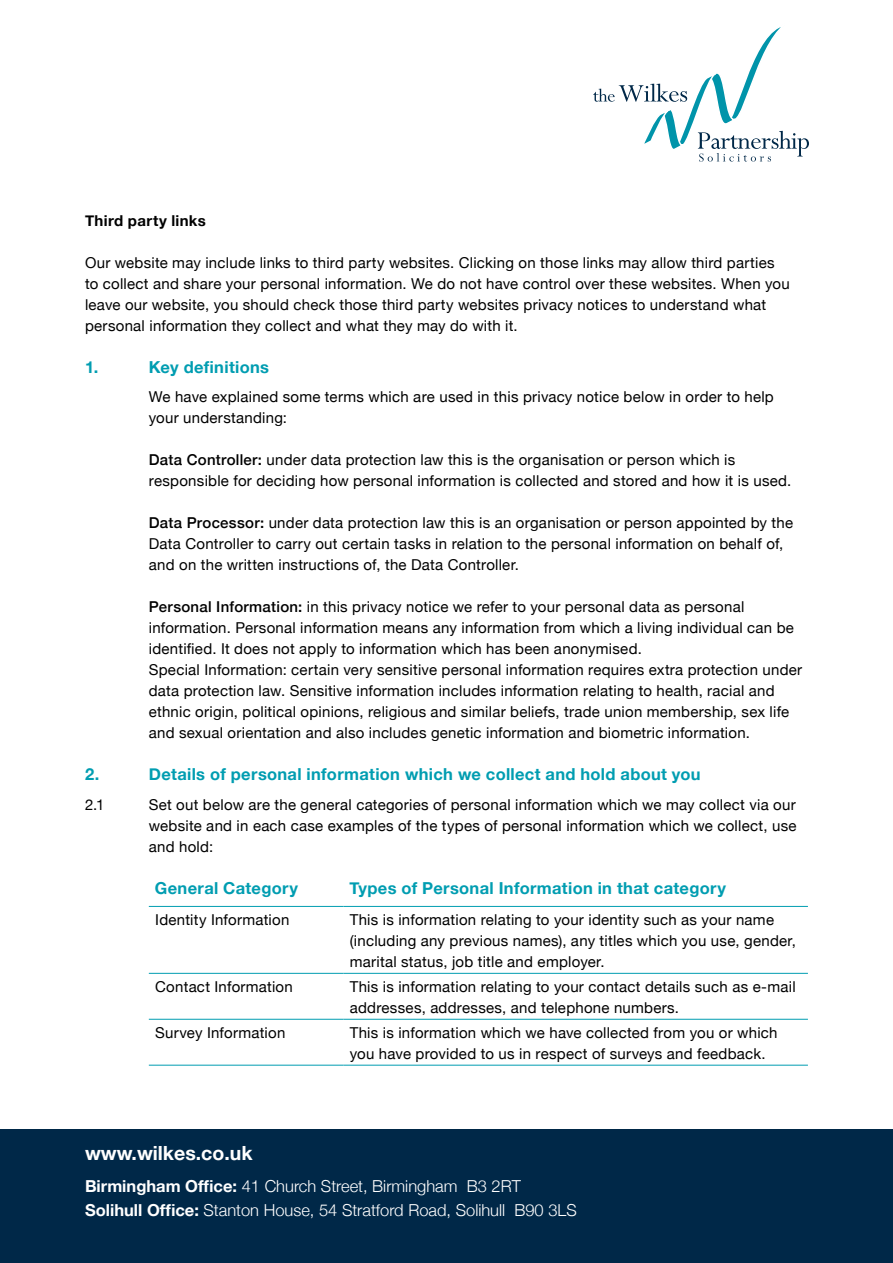
<style>
.page{position:relative;width:893px;height:1263px;background:#fff}
.page>*{position:absolute;margin:0;border:0;box-sizing:border-box;transform-origin:0 0}
.t1{font:700 19.5px "Helvetica Neue";color:#fff}
.t2{font:700 16.5px "Helvetica Neue";letter-spacing:.02em;color:#009db1}
.t3{font:300 16.5px/24px "Helvetica Neue";color:#fff}
.t4{font:15px/21px "Helvetica Neue";letter-spacing:.015em;color:#000}
.t5{font:700 15px "Helvetica Neue";letter-spacing:.025em;color:#000}
.s1{font-weight:500}
.s2{font-weight:700}
</style>
<div class="page">
<div style="left:0;top:1129px;width:893px;height:134px;background:#002848"></div>
<hr style="left:149px;top:906px;width:194px;height:1px;background:#009db1">
<hr style="left:343px;top:906px;width:465px;height:1px;background:#009db1">
<hr style="left:149px;top:973px;width:194px;height:1px;background:#009db1">
<hr style="left:343px;top:973px;width:465px;height:1px;background:#009db1">
<hr style="left:149px;top:1019px;width:194px;height:1px;background:#009db1">
<hr style="left:343px;top:1019px;width:465px;height:1px;background:#009db1">
<hr style="left:149px;top:1065px;width:194px;height:1px;background:#009db1">
<hr style="left:343px;top:1065px;width:465px;height:1px;background:#009db1">
<svg style="left:593px;top:27px;width:216px;height:135px"></svg>
<p class="t5" style="left:85px;top:209px;width:122px">Third party links</p>
<p class="t4" style="left:85px;top:253px;width:706px">Our website may include links to third party websites. Clicking on those links may allow third parties to collect and share your personal information. We do not have control over these websites. When you leave our website, you should check those third party websites privacy notices to understand what personal information they collect and what they may do with it.</p>
<p class="t2" style="left:85px;top:354px;width:15px">1.</p>
<p class="t2" style="left:149px;top:354px;width:122px">Key definitions</p>
<p class="t4" style="left:149px;top:387px;width:626px">We have explained some terms which are used in this privacy notice below in order to help your understanding:</p>
<p class="t4" style="left:149px;top:450px;width:644px"><span class="s1">Data Controller:</span> under data protection law this is the organisation or person which is responsible for deciding how personal information is collected and stored and how it is used.</p>
<p class="t4" style="left:149px;top:513px;width:646px"><span class="s1">Data Processor:</span> under data protection law this is an organisation or person appointed by the<br>Data Controller to carry out certain tasks in relation to the personal information on behalf of, and on the written instructions of, the Data Controller.</p>
<p class="t4" style="left:149px;top:597px;width:655px"><span class="s1">Personal Information:</span> in this privacy notice we refer to your personal data as personal information. Personal information means any information from which a living individual can be identified. It does not apply to information which has been anonymised.<br>Special Information: certain very sensitive personal information requires extra protection under data protection law. Sensitive information includes information relating to health, racial and ethnic origin, political opinions, religious and similar beliefs, trade union membership, sex life and sexual orientation and also includes genetic information and biometric information.</p>
<p class="t2" style="left:85px;top:761px;width:16px">2.</p>
<p class="t2" style="left:149px;top:761px;width:553px">Details of personal information which we collect and hold about you</p>
<p class="t4" style="left:85px;top:795px;width:21px">2.1</p>
<p class="t4" style="left:149px;top:795px;width:649px;text-align:justify">Set out below are the general categories of personal information which we may collect via our website and in each case examples of the types of personal information which we collect, use and hold:</p>
<p class="t2" style="left:155px;top:876px;width:145px">General Category</p>
<p class="t2" style="left:349px;top:876px;width:378px">Types of Personal Information in that category</p>
<p class="t4" style="left:155px;top:910px;width:136px">Identity Information</p>
<p class="t4" style="left:350px;top:910px;width:448px">This is information relating to your identity such as your name (including any previous names), any titles which you use, gender, marital status, job title and employer.</p>
<p class="t4" style="left:155px;top:977px;width:139px">Contact Information</p>
<p class="t4" style="left:350px;top:977px;width:447px">This is information relating to your contact details such as e-mail addresses, addresses, and telephone numbers.</p>
<p class="t4" style="left:155px;top:1023px;width:132px">Survey Information</p>
<p class="t4" style="left:350px;top:1023px;width:429px">This is information which we have collected from you or which you have provided to us in respect of surveys and feedback.</p>
<h1 class="t1" style="left:85px;top:1137px;width:169px">www.wilkes.co.uk</h1>
<p class="t3" style="left:85px;top:1173px;width:493px"><span class="s2">Birmingham Office:</span> 41 Church Street, Birmingham B3 2RT<br><span class="s2">Solihull Office:</span> Stanton House, 54 Stratford Road, Solihull B90 3LS</p>
</div>
